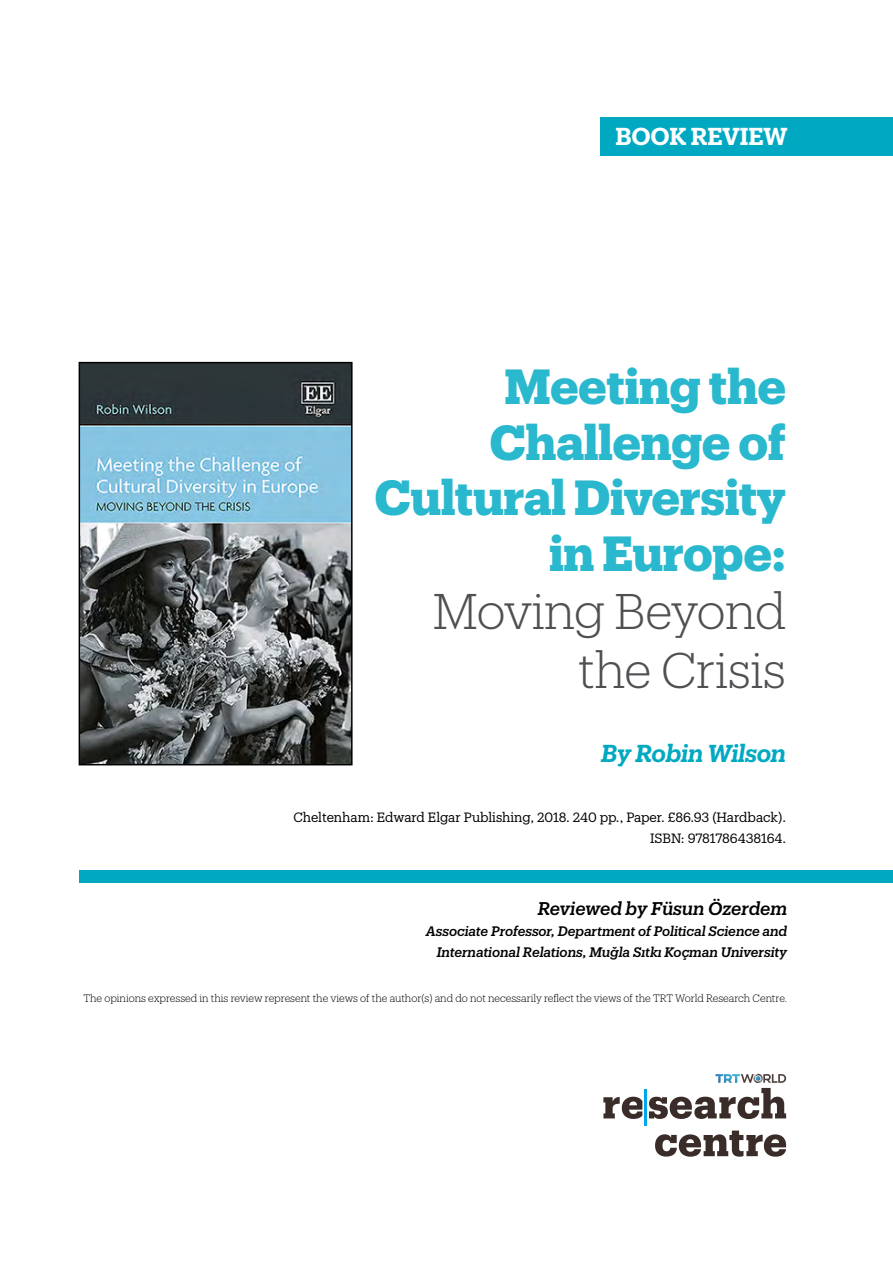
<style>
.page{position:relative;width:893px;height:1263px;background:#fff}
.page>*{position:absolute;margin:0;border:0;box-sizing:border-box;transform-origin:0 0}
.t1{font:300 49.05px/58.5px "Produkt";letter-spacing:-.01em;color:#504f53;text-align:right}
.t2{font:700 48.3px/55.7px "Produkt";letter-spacing:-.01em;color:#29b8cd;text-align:right}
.t3{font:italic 600 24px "Produkt";letter-spacing:-.015em;color:#00a9c1}
.t4{font:600 24px "Produkt";letter-spacing:-.01em;color:#fff}
.t5{font:italic 500 18px "Produkt";letter-spacing:-.005em;color:#000}
.t6{font:italic 500 13.5px/21px "Produkt";color:#000;text-align:right}
.t7{font:13.2px/21px "Produkt";letter-spacing:-.005em;color:#000;text-align:right}
.t8{font:300 10.5px "Produkt";letter-spacing:-.005em;color:#000}
</style>
<div class="page">
<div style="left:600px;top:117px;width:293px;height:38px;background:#00a9c1"></div>
<div style="left:79px;top:870px;width:814px;height:12px;background:#00a9c1"></div>
<svg style="left:603px;top:1097px;width:39px;height:22px"></svg>
<hr style="left:645px;top:1089px;width:2px;height:37px;background:#00a6eb">
<svg style="left:655px;top:1130px;width:131px;height:27px"></svg>
<svg style="left:649px;top:1073px;width:137px;height:46px"></svg>
<img style="left:81px;top:364px;width:270px;height:399px">
<div style="left:79px;top:362px;width:274px;height:403px;border:1px solid #000"></div>
<h3 class="t4" style="left:616px;top:119px;width:174px">BOOK REVIEW</h3>
<h2 class="t2" style="left:374px;top:356px;width:413px">Meeting the<br>Challenge of<br>Cultural Diversity in Europe:</h2>
<h1 class="t1" style="left:433px;top:580px;width:355px">Moving Beyond the Crisis</h1>
<h3 class="t3" style="left:601px;top:736px;width:186px">By Robin Wilson</h3>
<p class="t7" style="left:293px;top:806px;width:494px">Cheltenham: Edward Elgar Publishing, 2018. 240 pp., Paper. £86.93 (Hardback).<br>ISBN: 9781786438164.</p>
<h3 class="t5" style="left:538px;top:895px;width:251px">Reviewed by Füsun Özerdem</h3>
<p class="t6" style="left:426px;top:919px;width:363px">Associate Professor, Department of Political Science and<br>International Relations, Muğla Sıtkı Koçman University</p>
<p class="t8" style="left:83px;top:991px;width:705px">The opinions expressed in this review represent the views of the author(s) and do not necessarily reflect the views of the TRT World Research Centre.</p>
</div>
